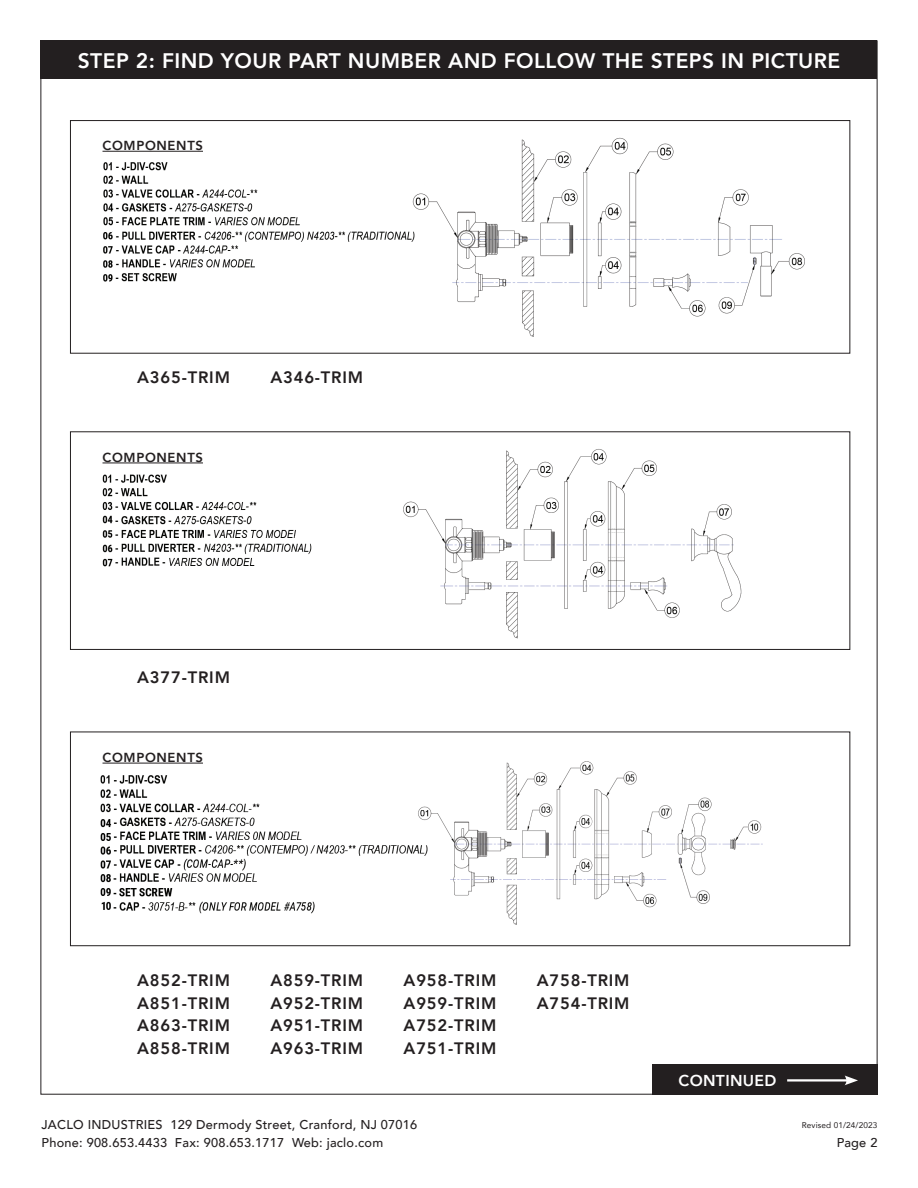
<style>
.page{position:relative;width:918px;height:1188px;background:#fff}
.page>*{position:absolute;margin:0;border:0;box-sizing:border-box;transform-origin:0 0}
.t1{font:800 21px "Avenir";letter-spacing:.02em;color:#fff}
.t2{font:800 16.5px/22.5px "Avenir";letter-spacing:.05em;color:#231f20;text-align:justify}
.t3{font:800 15.75px "Avenir";letter-spacing:.02em;color:#fff}
.t4{font:800 13.05px "Avenir";letter-spacing:.05em;color:#231f20}
.t5{font:500 12.75px/18px "Avenir";letter-spacing:.02em;color:#231f20}
.t6{font:8.25px "Avenir";letter-spacing:.015em;color:#231f20}
</style>
<div class="page">
<div style="left:652px;top:1064px;width:226px;height:31px;background:#231f20"></div>
<hr style="left:787px;top:1079px;width:62px;height:3px;background:#fff">
<svg style="left:845px;top:1076px;width:13px;height:9px"></svg>
<div style="left:40px;top:40px;width:838px;height:39px;background:#231f20"></div>
<img style="left:102px;top:137px;width:703px;height:200px">
<div style="left:70px;top:120px;width:780px;height:234px;border:1px solid #231f20"></div>
<hr style="left:103px;top:151px;width:100px;height:1px;background:#231f20">
<img style="left:102px;top:449px;width:640px;height:190px">
<div style="left:70px;top:431px;width:780px;height:219px;border:1px solid #231f20"></div>
<hr style="left:103px;top:463px;width:100px;height:1px;background:#231f20">
<img style="left:100px;top:761px;width:663px;height:164px">
<div style="left:70px;top:732px;width:780px;height:214px;border:1px solid #231f20"></div>
<hr style="left:103px;top:763px;width:100px;height:1px;background:#231f20">
<p class="t1" style="left:78px;top:44px;width:764px">STEP 2: FIND YOUR PART NUMBER AND FOLLOW THE STEPS IN PICTURE</p>
<p class="t4" style="left:103px;top:136px;width:102px">COMPONENTS</p>
<p class="t2" style="left:137px;top:366px;width:94px">A365-TRIM</p>
<p class="t2" style="left:270px;top:366px;width:94px">A346-TRIM</p>
<p class="t4" style="left:103px;top:447px;width:102px">COMPONENTS</p>
<p class="t2" style="left:137px;top:666px;width:94px">A377-TRIM</p>
<p class="t4" style="left:103px;top:747px;width:102px">COMPONENTS</p>
<p class="t2" style="left:137px;top:969px;width:94px">A852-TRIM A851-TRIM A863-TRIM A858-TRIM</p>
<p class="t2" style="left:270px;top:969px;width:94px">A859-TRIM A952-TRIM A951-TRIM A963-TRIM</p>
<p class="t2" style="left:404px;top:969px;width:94px">A958-TRIM A959-TRIM A752-TRIM A751-TRIM</p>
<p class="t2" style="left:537px;top:969px;width:94px">A758-TRIM<br>A754-TRIM</p>
<p class="t3" style="left:679px;top:1068px;width:99px">CONTINUED</p>
<p class="t5" style="left:42px;top:1115px;width:377px">JACLO INDUSTRIES 129 Dermody Street, Cranford, NJ 07016<br>Phone: 908.653.4433 Fax: 908.653.1717 Web: jaclo.com</p>
<p class="t6" style="left:802px;top:1119px;width:77px">Revised 01/24/2023</p>
<p class="t5" style="left:837px;top:1133px;width:42px">Page 2</p>
</div>
